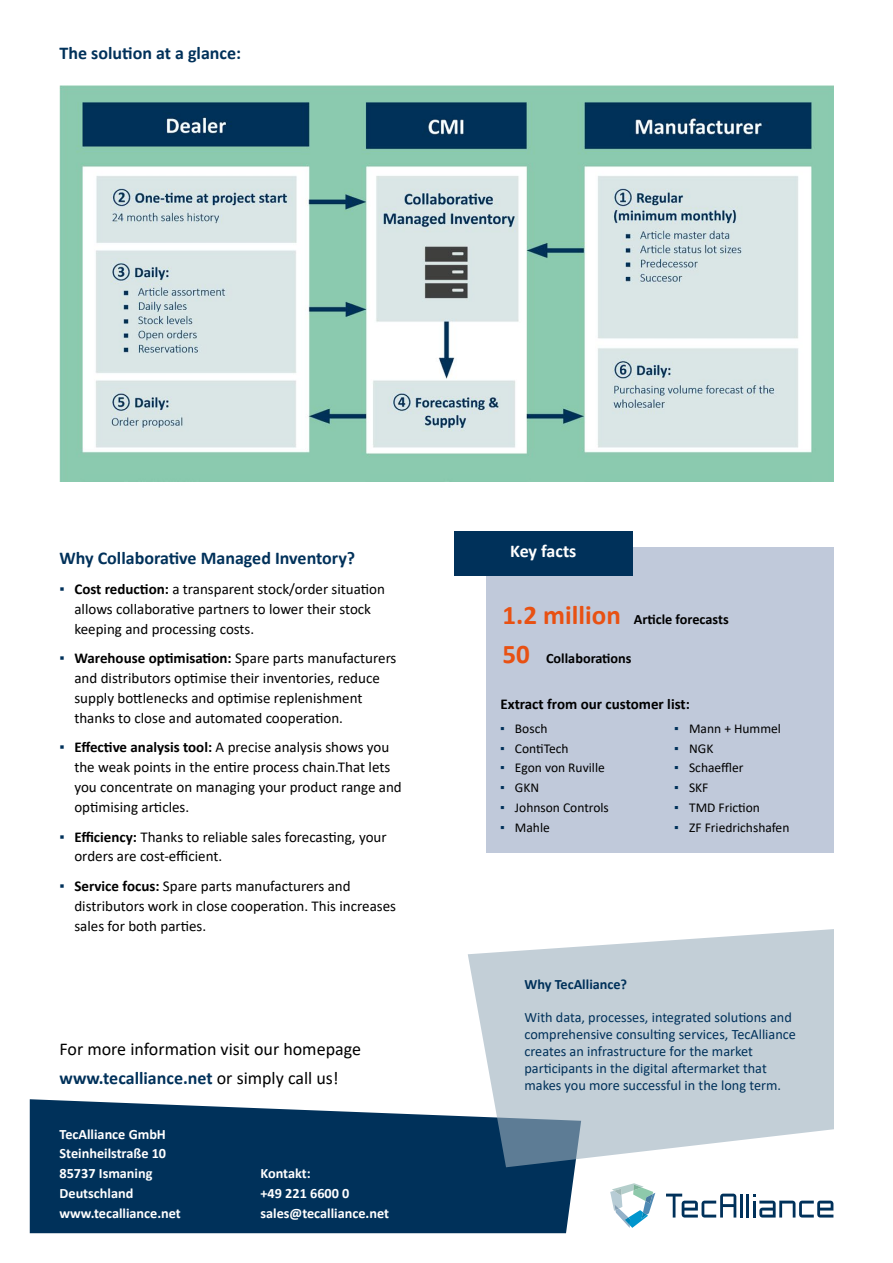
<style>
.page{position:relative;width:893px;height:1263px;background:#fff}
.page>*{position:absolute;margin:0;border:0;box-sizing:border-box;transform-origin:0 0}
.t1{font:18px/28.2px "Calibri";color:#000}
.t2{font:700 18px "Calibri";color:#00315a}
.t3{font:700 18px "Calibri";letter-spacing:-.005em;color:#fff}
.t4{font:15px/19.8px "Calibri";color:#000}
.t5{font:700 15px "Calibri";color:#000}
.t6{font:14.25px/17.1px "Calibri";color:#00315a}
.t7{font:700 14.25px/19.8px "Calibri";color:#fff}
.t8{font:700 14.25px "Calibri";color:#000}
.t9{font:700 14.25px "Calibri";color:#00315a}
.t10{font:13.5px "Calibri";color:#000}
.s1{font-family:"Arial";color:#00315a}
.s2{font-weight:700}
.s3{font-weight:700;color:#00315a}
.s4{font-size:27px;color:#e85113}
</style>
<div class="page">
<div style="left:30px;top:1099px;width:545px;height:134px;background:#00315a"></div>
<div style="left:486px;top:547px;width:347px;height:306px;background:#c0c9da"></div>
<div style="left:454px;top:531px;width:178px;height:44px;background:#00315a"></div>
<svg style="left:666px;top:1193px;width:70px;height:24px"></svg>
<hr style="left:740px;top:1193px;width:3px;height:24px;background:#00315a">
<hr style="left:746px;top:1193px;width:3px;height:24px;background:#00315a">
<svg style="left:753px;top:1194px;width:80px;height:23px"></svg>
<svg style="left:610px;top:1183px;width:45px;height:45px"></svg>
<svg style="left:468px;top:929px;width:365px;height:238px;background:#c3cfd7"></svg>
<img style="left:60px;top:85px;width:773px;height:396px">
<p class="t2" style="left:60px;top:41px;width:183px">The solution at a glance:</p>
<p class="t2" style="left:60px;top:546px;width:297px">Why Collaborative Managed Inventory?</p>
<p class="t4" style="left:74px;top:579px;width:312px;text-indent:-15px"><span class="s1">▪</span> <span class="s2">Cost reduction:</span> a transparent stock/order situation allows collaborative partners to lower their stock keeping and processing costs.</p>
<p class="t4" style="left:74px;top:648px;width:324px;text-indent:-15px"><span class="s1">▪</span> <span class="s2">Warehouse optimisation:</span> Spare parts manufacturers and distributors optimise their inventories, reduce supply bottlenecks and optimise replenishment thanks to close and automated cooperation.</p>
<p class="t4" style="left:74px;top:737px;width:329px;text-indent:-15px"><span class="s1">▪</span> <span class="s2">Effective analysis tool:</span> A precise analysis shows you the weak points in the entire process chain.That lets you concentrate on managing your product range and optimising articles.</p>
<p class="t4" style="left:74px;top:826px;width:314px;text-indent:-15px"><span class="s1">▪</span> <span class="s2">Efficiency:</span> Thanks to reliable sales forecasting, your orders are cost-efficient.</p>
<p class="t4" style="left:74px;top:876px;width:323px;text-indent:-15px"><span class="s1">▪</span> <span class="s2">Service focus:</span> Spare parts manufacturers and distributors work in close cooperation. This increases sales for both parties.</p>
<p class="t1" style="left:60px;top:1035px;width:303px">For more information visit our homepage <span class="s3">www.tecalliance.net</span> or simply call us!</p>
<p class="t7" style="left:60px;top:1124px;width:123px">TecAlliance GmbH<br>Steinheilstraße 10<br>85737 Ismaning<br>Deutschland www.tecalliance.net</p>
<p class="t7" style="left:260px;top:1163px;width:130px">Kontakt:<br>+49 221 6600 0 sales@tecalliance.net</p>
<p class="t3" style="left:510px;top:539px;width:68px">Key facts</p>
<p class="t8" style="left:503px;top:609px;width:228px"><span class="s4">1.2 million</span> Article forecasts</p>
<p class="t8" style="left:503px;top:648px;width:131px"><span class="s4">50</span> Collaborations</p>
<p class="t5" style="left:500px;top:694px;width:191px">Extract from our customer list:</p>
<p class="t10" style="left:500px;top:719px;width:49px"><span class="s1">▪</span> Bosch</p>
<p class="t10" style="left:500px;top:739px;width:70px"><span class="s1">▪</span> ContiTech</p>
<p class="t10" style="left:500px;top:758px;width:106px"><span class="s1">▪</span> Egon von Ruville</p>
<p class="t10" style="left:500px;top:778px;width:41px"><span class="s1">▪</span> GKN</p>
<p class="t10" style="left:500px;top:798px;width:110px"><span class="s1">▪</span> Johnson Controls</p>
<p class="t10" style="left:500px;top:818px;width:51px"><span class="s1">▪</span> Mahle</p>
<p class="t10" style="left:674px;top:719px;width:108px"><span class="s1">▪</span> Mann + Hummel</p>
<p class="t10" style="left:674px;top:739px;width:41px"><span class="s1">▪</span> NGK</p>
<p class="t10" style="left:674px;top:758px;width:71px"><span class="s1">▪</span> Schaeffler</p>
<p class="t10" style="left:674px;top:778px;width:36px"><span class="s1">▪</span> SKF</p>
<p class="t10" style="left:674px;top:798px;width:87px"><span class="s1">▪</span> TMD Friction</p>
<p class="t10" style="left:674px;top:818px;width:117px"><span class="s1">▪</span> ZF Friedrichshafen</p>
<p class="t9" style="left:524px;top:974px;width:104px">Why TecAlliance?</p>
<p class="t6" style="left:524px;top:1008px;width:273px">With data, processes, integrated solutions and comprehensive consulting services, TecAlliance creates an infrastructure for the market participants in the digital aftermarket that makes you more successful in the long term.</p>
</div>
